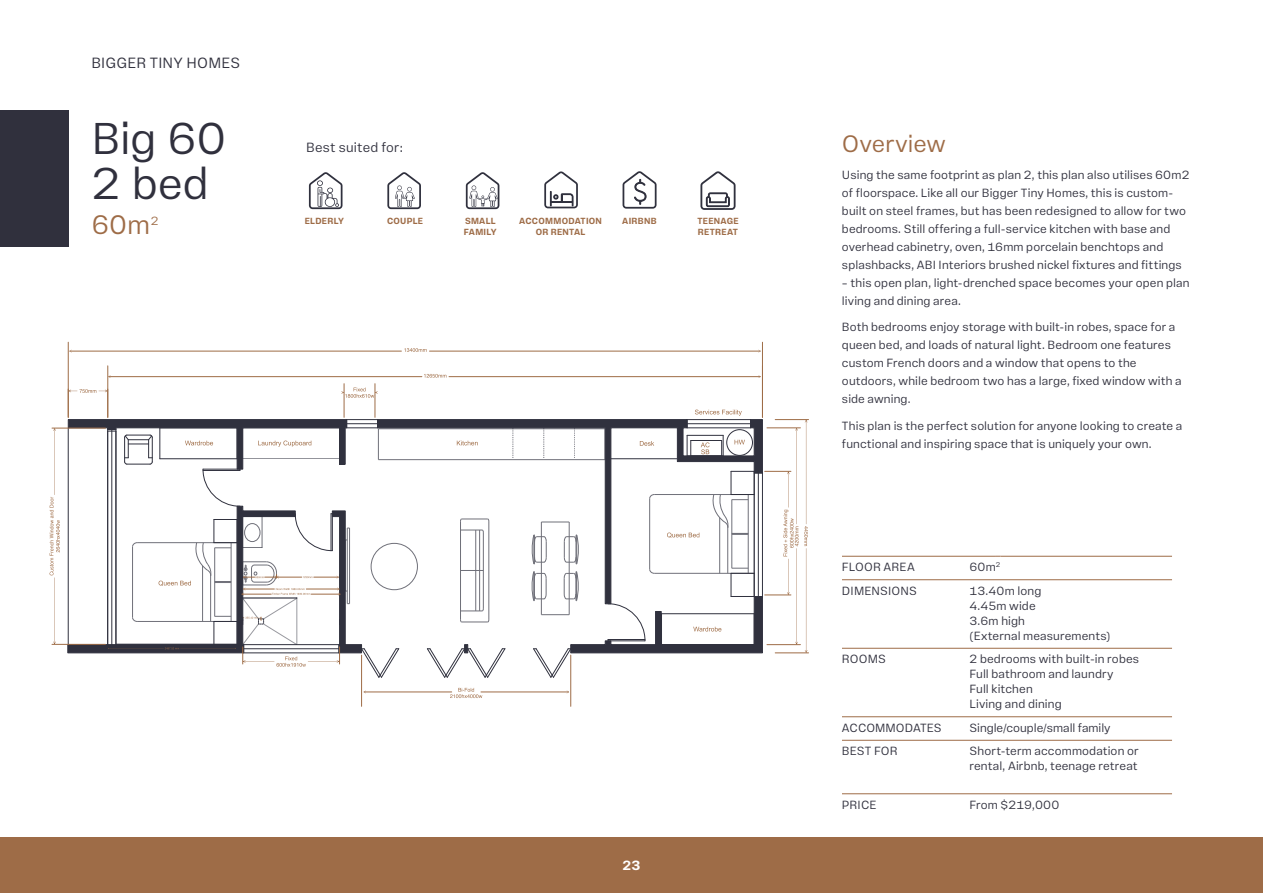
<style>
.page{position:relative;width:1263px;height:893px;background:#fff}
.page>*{position:absolute;margin:0;border:0;box-sizing:border-box;transform-origin:0 0}
.t1{font:300 45px/45px "Vinila";letter-spacing:-.005em;color:#30303d}
.t2{font:300 27px "Vinila";color:#9e6c47}
.t3{font:300 24px "Vinila";color:#9e6c47}
.t4{font:300 15px "Vinila";letter-spacing:.015em;color:#30303d}
.t5{font:300 13.5px "Vinila";letter-spacing:.015em;color:#30303d}
.t6{font:700 13.5px "Vinila";color:#fff}
.t7{font:300 12px/18px "Vinila";letter-spacing:.01em;color:#30303d}
.t8{font:300 12px "Vinila";color:#9e6c47}
.t9{font:700 9px/10.8px "Vinila";letter-spacing:.03em;color:#9e6c47}
</style>
<div class="page">
<div style="left:0;top:838px;width:1263px;height:55px;background:#9e6c47"></div>
<svg style="left:67px;top:419px;width:696px;height:234px"></svg>
<hr style="left:378px;top:428px;width:227px;height:1px;background:#30313e">
<hr style="left:378px;top:459px;width:227px;height:1px;background:#30313e">
<hr style="left:378px;top:429px;width:1px;height:31px;background:#30313e">
<hr style="left:605px;top:429px;width:1px;height:31px;background:#30313e">
<svg style="left:574px;top:428px;width:1px;height:31px"></svg>
<svg style="left:543px;top:428px;width:1px;height:31px"></svg>
<svg style="left:513px;top:428px;width:1px;height:31px"></svg>
<hr style="left:775px;top:419px;width:33px;height:1px;background:#9e6c46">
<hr style="left:775px;top:653px;width:33px;height:1px;background:#9e6c46">
<svg style="left:804px;top:420px;width:4px;height:233px"></svg>
<div style="left:371px;top:543px;width:47px;height:47px;border:1px solid #30313e;border-radius:50%"></div>
<hr style="left:68px;top:428px;width:1px;height:217px;background:#30313e">
<hr style="left:347px;top:419px;width:31px;height:1px;background:#30313e">
<hr style="left:347px;top:428px;width:31px;height:1px;background:#30313e">
<hr style="left:347px;top:423px;width:31px;height:1px;background:#30313e">
<hr style="left:108px;top:366px;width:1px;height:51px;background:#9e6c46">
<svg style="left:424px;top:374px;width:22px;height:4px"></svg>
<hr style="left:767px;top:428px;width:33px;height:1px;background:#9e6c46">
<hr style="left:767px;top:644px;width:33px;height:1px;background:#9e6c46">
<svg style="left:69px;top:389px;width:39px;height:28px"></svg>
<hr style="left:52px;top:644px;width:53px;height:1px;background:#9e6c46">
<hr style="left:52px;top:428px;width:53px;height:1px;background:#9e6c46">
<svg style="left:50px;top:428px;width:10px;height:216px"></svg>
<hr style="left:237px;top:428px;width:1px;height:31px;background:#30313e">
<hr style="left:160px;top:428px;width:77px;height:1px;background:#30313e">
<hr style="left:160px;top:428px;width:1px;height:31px;background:#30313e">
<hr style="left:160px;top:458px;width:77px;height:1px;background:#30313e">
<hr style="left:243px;top:428px;width:101px;height:1px;background:#30313e">
<hr style="left:243px;top:458px;width:101px;height:1px;background:#30313e">
<hr style="left:242px;top:428px;width:1px;height:31px;background:#30313e">
<svg style="left:258px;top:441px;width:53px;height:6px"></svg>
<svg style="left:185px;top:441px;width:28px;height:4px"></svg>
<hr style="left:460px;top:521px;width:1px;height:99px;background:#30313e">
<hr style="left:489px;top:521px;width:1px;height:99px;background:#30313e">
<svg style="left:460px;top:530px;width:24px;height:3px"></svg>
<hr style="left:483px;top:532px;width:1px;height:77px;background:#30313e">
<svg style="left:460px;top:608px;width:24px;height:4px"></svg>
<svg style="left:460px;top:570px;width:23px;height:1px"></svg>
<hr style="left:475px;top:530px;width:1px;height:81px;background:#30313e">
<hr style="left:479px;top:530px;width:1px;height:81px;background:#30313e">
<svg style="left:460px;top:619px;width:29px;height:4px"></svg>
<svg style="left:460px;top:518px;width:29px;height:4px"></svg>
<hr style="left:375px;top:384px;width:1px;height:33px;background:#9e6c46">
<hr style="left:344px;top:384px;width:1px;height:33px;background:#9e6c46">
<svg style="left:341px;top:388px;width:37px;height:10px"></svg>
<hr style="left:570px;top:655px;width:1px;height:51px;background:#9e6c46">
<hr style="left:361px;top:655px;width:1px;height:51px;background:#9e6c46">
<svg style="left:450px;top:688px;width:32px;height:10px"></svg>
<hr style="left:68px;top:342px;width:1px;height:75px;background:#9e6c46">
<hr style="left:762px;top:342px;width:1px;height:75px;background:#9e6c46">
<svg style="left:404px;top:348px;width:23px;height:4px"></svg>
<svg style="left:533px;top:648px;width:38px;height:30px"></svg>
<hr style="left:654px;top:573px;width:100px;height:1px;background:#30313e">
<hr style="left:649px;top:498px;width:1px;height:71px;background:#30313e">
<svg style="left:649px;top:569px;width:6px;height:5px"></svg>
<hr style="left:654px;top:494px;width:100px;height:1px;background:#30313e">
<svg style="left:649px;top:494px;width:6px;height:5px"></svg>
<hr style="left:661px;top:613px;width:93px;height:1px;background:#30313e">
<hr style="left:661px;top:614px;width:1px;height:31px;background:#30313e">
<hr style="left:661px;top:644px;width:93px;height:1px;background:#30313e">
<svg style="left:457px;top:441px;width:21px;height:4px"></svg>
<svg style="left:361px;top:648px;width:38px;height:30px"></svg>
<svg style="left:427px;top:648px;width:79px;height:30px"></svg>
<hr style="left:569px;top:522px;width:1px;height:93px;background:#30313e">
<svg style="left:542px;top:614px;width:27px;height:1px"></svg>
<svg style="left:542px;top:522px;width:27px;height:1px"></svg>
<svg style="left:564px;top:534px;width:15px;height:70px"></svg>
<hr style="left:541px;top:522px;width:1px;height:93px;background:#30313e">
<svg style="left:532px;top:534px;width:15px;height:30px"></svg>
<svg style="left:531px;top:571px;width:16px;height:30px"></svg>
<svg style="left:203px;top:469px;width:38px;height:38px"></svg>
<svg style="left:608px;top:603px;width:37px;height:51px"></svg>
<hr style="left:611px;top:458px;width:66px;height:1px;background:#30313e">
<svg style="left:640px;top:441px;width:14px;height:5px"></svg>
<hr style="left:107px;top:430px;width:1px;height:216px;background:#30313e">
<svg style="left:108px;top:429px;width:8px;height:3px"></svg>
<hr style="left:116px;top:430px;width:1px;height:216px;background:#30313e">
<hr style="left:112px;top:430px;width:1px;height:216px;background:#30313e">
<svg style="left:124px;top:435px;width:29px;height:30px"></svg>
<svg style="left:667px;top:410px;width:131px;height:235px"></svg>
<div style="left:340px;top:428px;width:5px;height:36px;background:#30313e"></div>
<div style="left:339px;top:428px;width:6px;height:36px;border:1px solid #30313e"></div>
<hr style="left:429px;top:351px;width:331px;height:1px;background:#9e6c46">
<hr style="left:449px;top:376px;width:311px;height:1px;background:#9e6c46">
<hr style="left:109px;top:376px;width:313px;height:1px;background:#9e6c46">
<hr style="left:70px;top:351px;width:331px;height:1px;background:#9e6c46">
<hr style="left:481px;top:692px;width:88px;height:1px;background:#9e6c46">
<hr style="left:364px;top:692px;width:88px;height:1px;background:#9e6c46">
<svg style="left:107px;top:513px;width:243px;height:154px"></svg>
<div style="left:0;top:111px;width:68px;height:136px;background:#30303d"></div>
<hr style="left:842px;top:556px;width:154px;height:1px;background:#9e6c47">
<hr style="left:1000px;top:556px;width:172px;height:1px;background:#9e6c47">
<hr style="left:842px;top:579px;width:330px;height:1px;background:#9e6c47">
<hr style="left:842px;top:648px;width:330px;height:1px;background:#9e6c47">
<hr style="left:842px;top:716px;width:330px;height:1px;background:#9e6c47">
<hr style="left:842px;top:740px;width:330px;height:1px;background:#9e6c47">
<hr style="left:842px;top:793px;width:330px;height:1px;background:#9e6c47">
<svg style="left:544px;top:171px;width:34px;height:37px"></svg>
<svg style="left:622px;top:171px;width:34px;height:38px"></svg>
<svg style="left:700px;top:171px;width:35px;height:38px"></svg>
<svg style="left:466px;top:172px;width:33px;height:37px"></svg>
<svg style="left:309px;top:172px;width:33px;height:37px"></svg>
<svg style="left:387px;top:172px;width:34px;height:37px"></svg>
<p class="t4" style="left:91px;top:54px;width:150px">BIGGER TINY HOMES</p>
<h1 class="t1" style="left:91px;top:115px;width:136px">Big 60<br>2 bed</h1>
<h2 class="t2" style="left:91px;top:208px;width:60px">60m</h2>
<p class="t8" style="left:151px;top:213px;width:9px">2</p>
<p class="t5" style="left:306px;top:140px;width:98px">Best suited for:</p>
<p class="t9" style="left:305px;top:216px;width:41px">ELDERLY</p>
<p class="t9" style="left:387px;top:216px;width:37px">COUPLE</p>
<p class="t9" style="left:464px;top:216px;width:34px">SMALL<br>FAMILY</p>
<p class="t9" style="left:519px;top:216px;width:84px;text-align:center">ACCOMMODATION<br>OR RENTAL</p>
<p class="t9" style="left:622px;top:216px;width:36px">AIRBNB</p>
<p class="t9" style="left:697px;top:216px;width:43px">TEENAGE<br>RETREAT</p>
<p class="t6" style="left:622px;top:857px;width:19px">23</p>
<h3 class="t3" style="left:842px;top:130px;width:105px">Overview</h3>
<p class="t7" style="left:842px;top:166px;width:349px">Using the same footprint as plan 2, this plan also utilises 60m2 of floorspace. Like all our Bigger Tiny Homes, this is custom&shy;built on steel frames, but has been redesigned to allow for two bedrooms. Still offering a full-service kitchen with base and overhead cabinetry, oven, 16mm porcelain benchtops and splashbacks, ABI Interiors brushed nickel fixtures and fittings</p>
<p class="t7" style="left:842px;top:274px;width:349px">– this open plan, light-drenched space becomes your open plan living and dining area.</p>
<p class="t7" style="left:842px;top:318px;width:341px">Both bedrooms enjoy storage with built-in robes, space for a queen bed, and loads of natural light. Bedroom one features custom French doors and a window that opens to the outdoors, while bedroom two has a large, fixed window with a side awning.</p>
<p class="t7" style="left:842px;top:417px;width:342px">This plan is the perfect solution for anyone looking to create a functional and inspiring space that is uniquely your own.</p>
<p class="t7" style="left:842px;top:558px;width:74px">FLOOR AREA</p>
<p class="t7" style="left:969px;top:558px;width:33px">60m<sup>2</sup></p>
<p class="t7" style="left:842px;top:581px;width:76px">DIMENSIONS</p>
<p class="t7" style="left:969px;top:583px;width:142px;line-height:15px">13.40m long<br>4.45m wide<br>3.6m high<br>(External measurements)</p>
<p class="t7" style="left:842px;top:650px;width:45px">ROOMS</p>
<p class="t7" style="left:969px;top:651px;width:171px;line-height:15px">2 bedrooms with built-in robes<br>Full bathroom and laundry<br>Full kitchen<br>Living and dining</p>
<p class="t7" style="left:842px;top:718px;width:101px">ACCOMMODATES</p>
<p class="t7" style="left:969px;top:718px;width:143px">Single/couple/small family</p>
<p class="t7" style="left:842px;top:742px;width:57px">BEST FOR</p>
<p class="t7" style="left:969px;top:743px;width:171px;line-height:15px">Short-term accommodation or rental, Airbnb, teenage retreat</p>
<p class="t7" style="left:842px;top:795px;width:36px">PRICE</p>
<p class="t7" style="left:969px;top:795px;width:91px">From $219,000</p>
</div>
